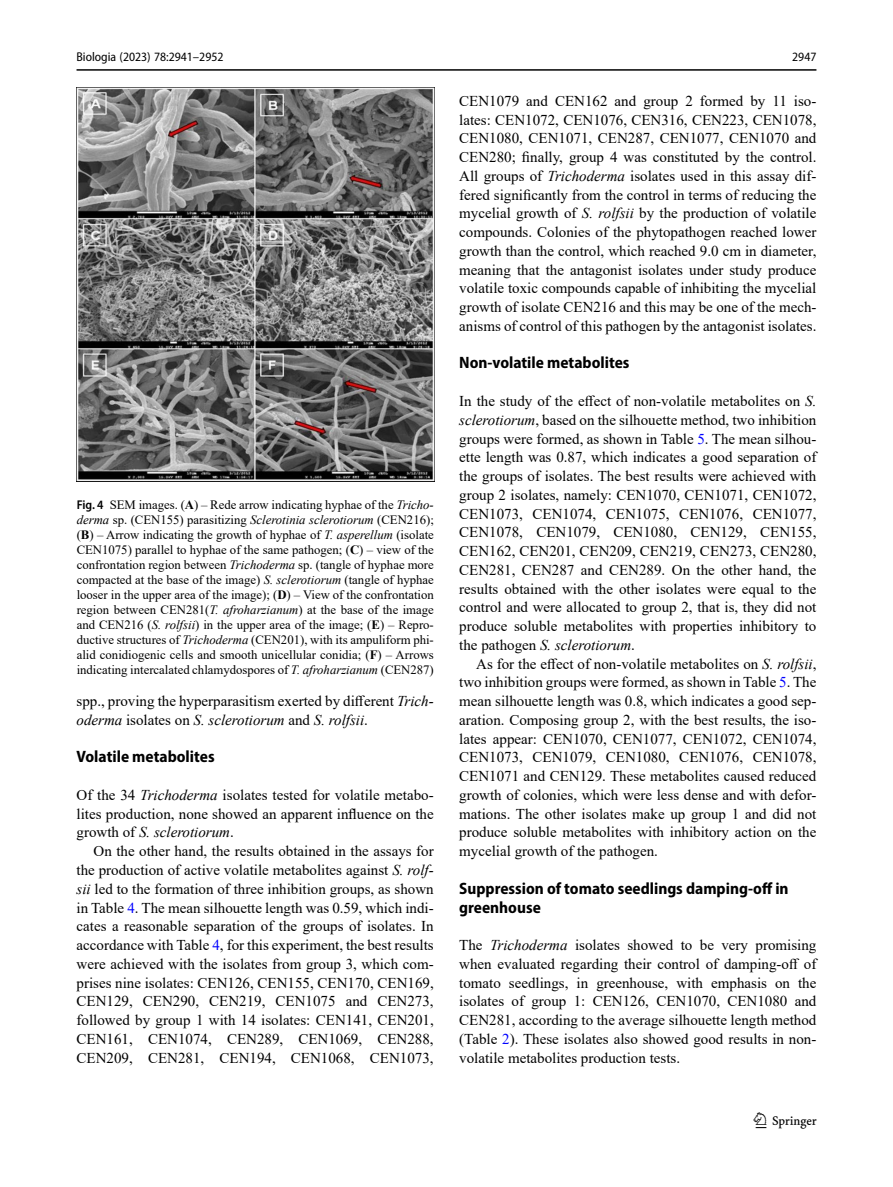
<style>
.page{position:relative;width:893px;height:1187px;background:#fff}
.page>*{position:absolute;margin:0;border:0;box-sizing:border-box;transform-origin:0 0}
.t1{font:22.5px "Springnew";color:#000}
.Head_2{font:700 semi-condensed 16.5px/18.8px "Myriad Pro";color:#000}
.Body_Text_Indent{font:15px/18.8px "Times New Roman";color:#000;text-align:justify}
.Body_Text{font:15px/18.8px "Times New Roman";color:#000;text-align:justify}
.Figure_Caption{font:12.75px/15px "Times New Roman";color:#000;text-align:justify}
.t2{font:semi-condensed 12.75px "Myriad Pro";color:#000}
.s1{font-family:"Myriad Pro";font-weight:600;font-stretch:semi-condensed}
.s2{font-weight:700}
.s3{font-style:italic}
.s4{color:#00f}
</style>
<div class="page">
<hr style="left:77px;top:69px;width:739px;height:2px;background:#000">
<img style="left:77px;top:87px;width:357px;height:394px">
<p class="t2" style="left:77px;top:49px;width:148px">Biologia (2023) 78:2941–2952</p>
<p class="Figure_Caption" style="left:77px;top:496px;width:359px"><span class="s1">Fig. 4</span> SEM images. (<span class="s2">A</span>) – Rede arrow indicating hyphae of the <span class="s3">Tricho&shy;derma</span> sp. (CEN155) parasitizing <span class="s3">Sclerotinia sclerotiorum</span> (CEN216); (<span class="s2">B</span>) – Arrow indicating the growth of hyphae of <span class="s3">T. asperellum</span> (isolate CEN1075) parallel to hyphae of the same pathogen; (<span class="s2">C</span>) – view of the confrontation region between <span class="s3">Trichoderma</span> sp. (tangle of hyphae more compacted at the base of the image) <span class="s3">S. sclerotiorum</span> (tangle of hyphae looser in the upper area of the image); (<span class="s2">D</span>) – View of the confrontation region between CEN281(<span class="s3">T. afroharzianum</span>) at the base of the image and CEN216 (<span class="s3">S. rolfsii</span>) in the upper area of the image; (<span class="s2">E</span>) – Repro&shy;ductive structures of <span class="s3">Trichoderma</span> (CEN201), with its ampuliform phi&shy;alid conidiogenic cells and smooth unicellular conidia; (<span class="s2">F</span>) – Arrows indicating intercalated chlamydospores of <span class="s3">T. afroharzianum</span> (CEN287)</p>
<p class="Body_Text_Indent" style="left:77px;top:691px;width:359px">spp., proving the hyperparasitism exerted by different <span class="s3">Trich&shy;oderma</span> isolates on <span class="s3">S. sclerotiorum</span> and <span class="s3">S. rolfsii</span>.</p>
<p class="Head_2" style="left:77px;top:747px;width:140px">Volatile metabolites</p>
<p class="Body_Text" style="left:77px;top:785px;width:359px">Of the 34 <span class="s3">Trichoderma</span> isolates tested for volatile metabo&shy;lites production, none showed an apparent influence on the growth of <span class="s3">S. sclerotiorum</span>.</p>
<p class="Body_Text_Indent" style="left:77px;top:841px;width:359px;text-indent:17px">On the other hand, the results obtained in the assays for the production of active volatile metabolites against <span class="s3">S. rolf&shy;sii</span> led to the formation of three inhibition groups, as shown in Table <span class="s4">4</span>. The mean silhouette length was 0.59, which indi&shy;cates a reasonable separation of the groups of isolates. In accordance with Table <span class="s4">4</span>, for this experiment, the best results were achieved with the isolates from group 3, which com&shy;prises nine isolates: CEN126, CEN155, CEN170, CEN169, CEN129, CEN290, CEN219, CEN1075 and CEN273, followed by group 1 with 14 isolates: CEN141, CEN201, CEN161, CEN1074, CEN289, CEN1069, CEN288, CEN209, CEN281, CEN194, CEN1068, CEN1073,</p>
<p class="t2" style="left:792px;top:49px;width:26px">2947</p>
<p class="Body_Text_Indent" style="left:459px;top:91px;width:359px">CEN1079 and CEN162 and group 2 formed by 11 iso&shy;lates: CEN1072, CEN1076, CEN316, CEN223, CEN1078, CEN1080, CEN1071, CEN287, CEN1077, CEN1070 and CEN280; finally, group 4 was constituted by the control.<br>All groups of <span class="s3">Trichoderma</span> isolates used in this assay dif&shy;fered significantly from the control in terms of reducing the mycelial growth of <span class="s3">S. rolfsii</span> by the production of volatile compounds. Colonies of the phytopathogen reached lower growth than the control, which reached 9.0 cm in diameter, meaning that the antagonist isolates under study produce volatile toxic compounds capable of inhibiting the mycelial growth of isolate CEN216 and this may be one of the mech&shy;anisms of control of this pathogen by the antagonist isolates.</p>
<p class="Head_2" style="left:459px;top:353px;width:172px">Non-volatile metabolites</p>
<p class="Body_Text" style="left:459px;top:391px;width:359px">In the study of the effect of non-volatile metabolites on <span class="s3">S. sclerotiorum</span>, based on the silhouette method, two inhibition groups were formed, as shown in Table <span class="s4">5</span>. The mean silhou&shy;ette length was 0.87, which indicates a good separation of the groups of isolates. The best results were achieved with group 2 isolates, namely: CEN1070, CEN1071, CEN1072, CEN1073, CEN1074, CEN1075, CEN1076, CEN1077, CEN1078, CEN1079, CEN1080, CEN129, CEN155, CEN162, CEN201, CEN209, CEN219, CEN273, CEN280, CEN281, CEN287 and CEN289. On the other hand, the results obtained with the other isolates were equal to the control and were allocated to group 2, that is, they did not produce soluble metabolites with properties inhibitory to the pathogen <span class="s3">S. sclerotiorum</span>.</p>
<p class="Body_Text_Indent" style="left:459px;top:653px;width:359px;text-indent:17px">As for the effect of non-volatile metabolites on <span class="s3">S. rolfsii</span>, two inhibition groups were formed, as shown in Table <span class="s4">5</span>. The mean silhouette length was 0.8, which indicates a good sep&shy;aration. Composing group 2, with the best results, the iso&shy;lates appear: CEN1070, CEN1077, CEN1072, CEN1074, CEN1073, CEN1079, CEN1080, CEN1076, CEN1078, CEN1071 and CEN129. These metabolites caused reduced growth of colonies, which were less dense and with defor&shy;mations. The other isolates make up group 1 and did not produce soluble metabolites with inhibitory action on the mycelial growth of the pathogen.</p>
<p class="Head_2" style="left:459px;top:878px;width:331px">Suppression of tomato seedlings damping-off in greenhouse</p>
<p class="Body_Text" style="left:459px;top:935px;width:359px">The <span class="s3">Trichoderma</span> isolates showed to be very promising when evaluated regarding their control of damping-off of tomato seedlings, in greenhouse, with emphasis on the isolates of group 1: CEN126, CEN1070, CEN1080 and CEN281, according to the average silhouette length method (Table <span class="s4">2</span>). These isolates also showed good results in non&shy;volatile metabolites production tests.</p>
<h1 class="t1" style="left:756px;top:1107px;width:63px">1 3</h1>
</div>
